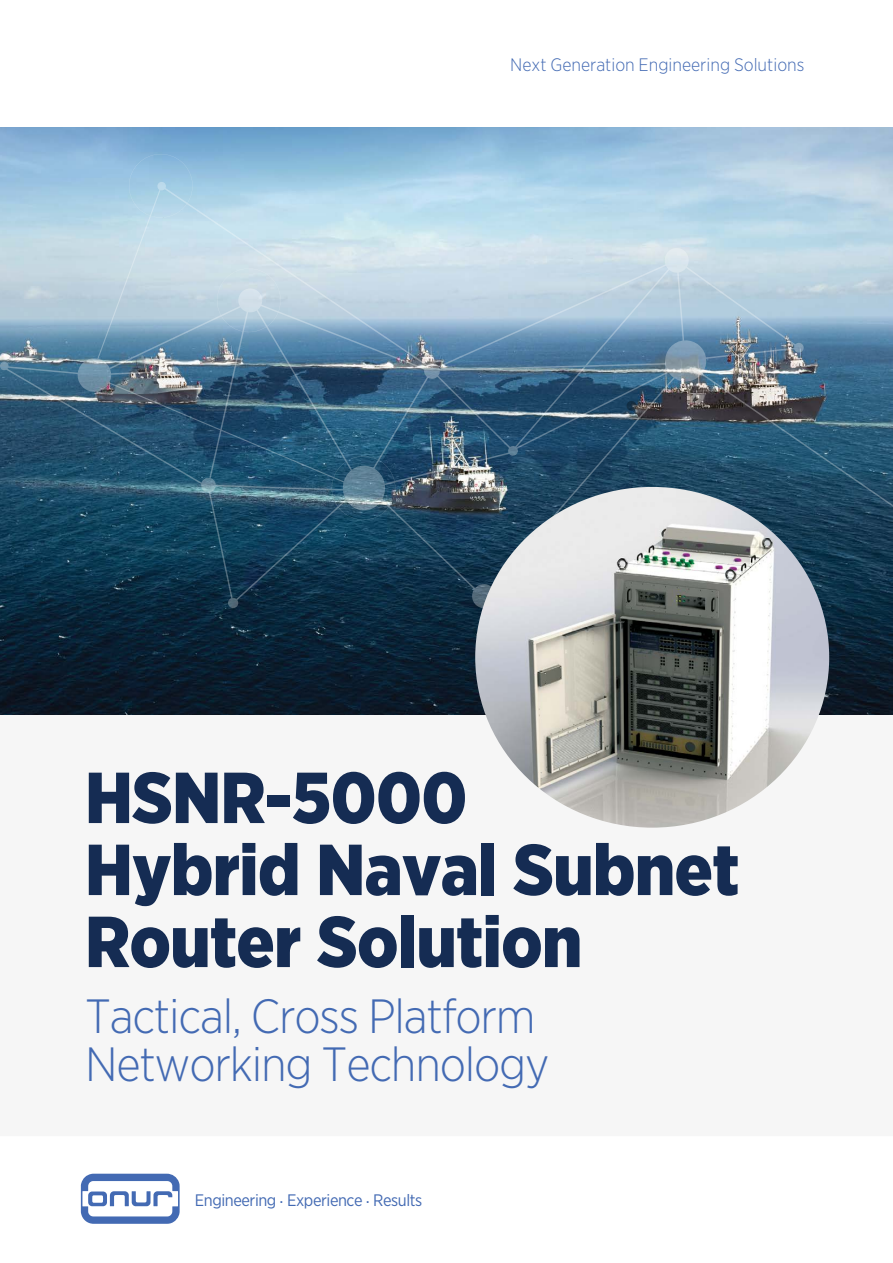
<style>
.page{position:relative;width:893px;height:1263px;background:#fff}
.page>*{position:absolute;margin:0;border:0;box-sizing:border-box;transform-origin:0 0}
.t1{font:900 72px/72px "Gotham Narrow";letter-spacing:-.01em;color:#152c53}
.t2{font:300 48px/48px "Gotham Narrow";letter-spacing:-.025em;color:#436ab3}
.t3{font:300 18px "Gotham Narrow";color:#436ab3}
.t4{font:16.65px "Gotham Narrow";letter-spacing:-.025em;color:#436ab3}
</style>
<div class="page">
<img style="left:0;top:128px;width:893px;height:586px">
<svg style="left:81px;top:1174px;width:99px;height:50px"></svg>
<svg style="left:0;top:154px;width:893px;height:455px;background:#6c8ea4"></svg>
<img style="left:475px;top:487px;width:354px;height:341px">
<p class="t3" style="left:510px;top:54px;width:296px">Next Generation Engineering Solutions</p>
<h1 class="t1" style="left:85px;top:761px;width:656px">HSNR-5000<br>Hybrid Naval Subnet<br>Router Solution</h1>
<p class="t2" style="left:85px;top:991px;width:466px">Tactical, Cross Platform<br>Networking Technology</p>
<p class="t4" style="left:195px;top:1190px;width:229px">Engineering <sup>.</sup> Experience <sup>.</sup> Results</p>
</div>
